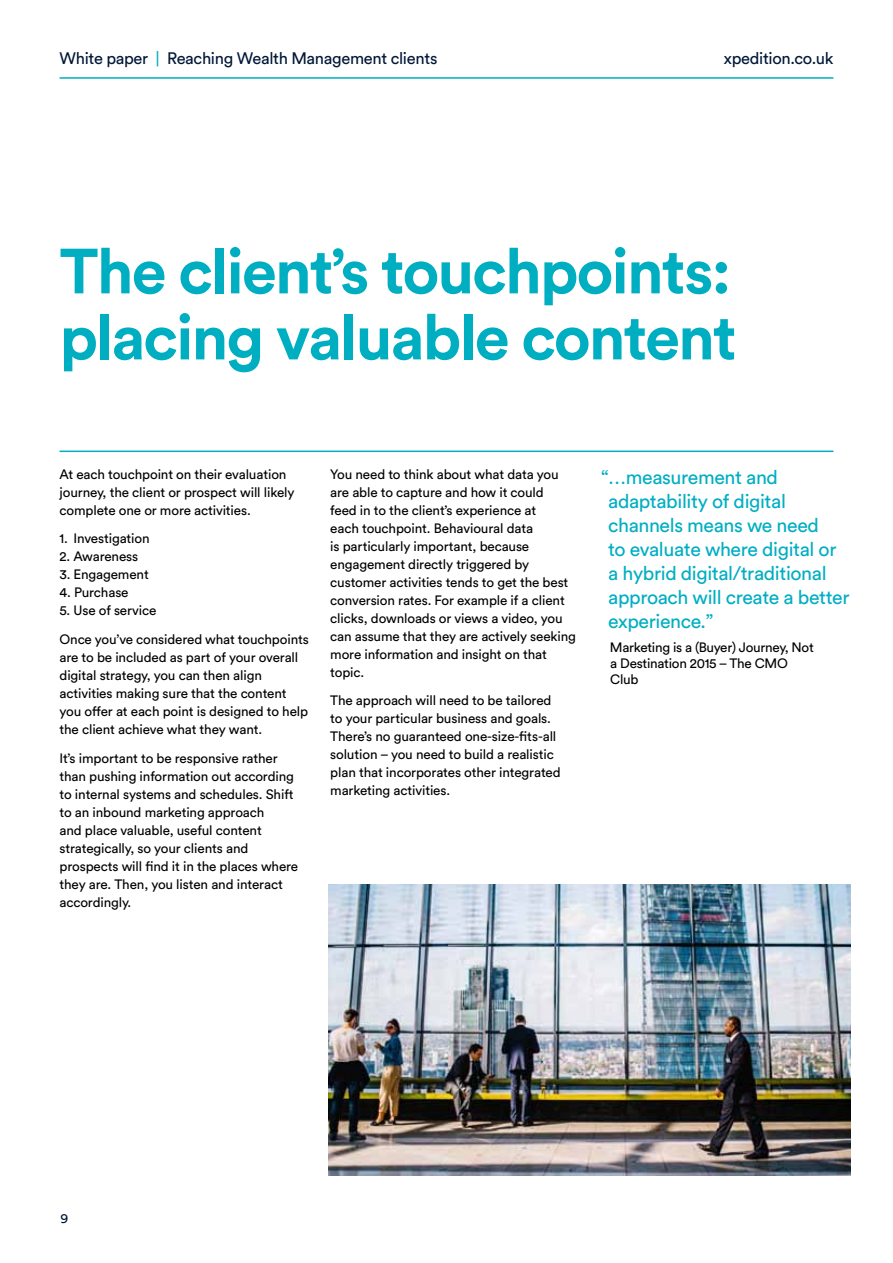
<style>
.page{position:relative;width:893px;height:1263px;background:#fff}
.page>*{position:absolute;margin:0;border:0;box-sizing:border-box;transform-origin:0 0}
.t1{font:700 63px/66px "Circular Std";letter-spacing:-.03em;color:#00aec2}
.t2{font:19.5px/24px "Circular Std";letter-spacing:-.02em;color:#00aec2}
.t3{font:16.5px "Circular Std";letter-spacing:-.02em;color:#001738}
.t4{font:13.5px/18px "Circular Std";letter-spacing:-.01em;color:#000}
.t5{font:13.5px "Circular Std";color:#001738}
.s1{color:#00aec2}
</style>
<div class="page">
<img style="left:329px;top:884px;width:521px;height:292px">
<hr style="left:60px;top:451px;width:773px;height:1px;background:#00aec2">
<hr style="left:60px;top:77px;width:773px;height:2px;background:#00aec2">
<p class="t3" style="left:60px;top:49px;width:379px">White paper <span class="s1">|</span> Reaching Wealth Management clients</p>
<p class="t3" style="left:724px;top:49px;width:111px">xpedition.co.uk</p>
<h1 class="t1" style="left:60px;top:237px;width:678px">The client’s touchpoints: placing valuable content</h1>
<p class="t4" style="left:60px;top:465px;width:237px">At each touchpoint on their evaluation journey, the client or prospect will likely complete one or more activities.</p>
<p class="t4" style="left:60px;top:529px;width:92px">1. Investigation</p>
<p class="t4" style="left:60px;top:547px;width:80px">2. Awareness</p>
<p class="t4" style="left:60px;top:565px;width:91px">3. Engagement</p>
<p class="t4" style="left:60px;top:583px;width:71px">4. Purchase</p>
<p class="t4" style="left:60px;top:596px;width:251px;line-height:28.7px">5. Use of service<br>Once you’ve considered what touchpoints</p>
<p class="t4" style="left:60px;top:648px;width:250px">are to be included as part of your overall digital strategy, you can then align activities making sure that the content you offer at each point is designed to help the client achieve what they want.</p>
<p class="t4" style="left:60px;top:749px;width:240px">It’s important to be responsive rather than pushing information out according to internal systems and schedules. Shift to an inbound marketing approach<br>and place valuable, useful content strategically, so your clients and prospects will find it in the places where they are. Then, you listen and interact accordingly.</p>
<p class="t4" style="left:330px;top:465px;width:247px">You need to think about what data you are able to capture and how it could<br>feed in to the client’s experience at<br>each touchpoint. Behavioural data<br>is particularly important, because engagement directly triggered by customer activities tends to get the best conversion rates. For example if a client clicks, downloads or views a video, you can assume that they are actively seeking more information and insight on that topic.</p>
<p class="t4" style="left:330px;top:691px;width:232px">The approach will need to be tailored to your particular business and goals.<br>There’s no guaranteed one-size-fits-all solution – you need to build a realistic plan that incorporates other integrated marketing activities.</p>
<h2 class="t2" style="left:608px;top:464px;width:243px;text-indent:-7px">“…measurement and adaptability of digital channels means we need<br>to evaluate where digital or a hybrid digital/traditional approach will create a better experience.”</h2>
<p class="t4" style="left:610px;top:638px;width:205px;line-height:16.2px">Marketing is a (Buyer) Journey, Not a Destination 2015 – The CMO<br>Club</p>
<p class="t5" style="left:61px;top:1210px;width:9px">9</p>
</div>
